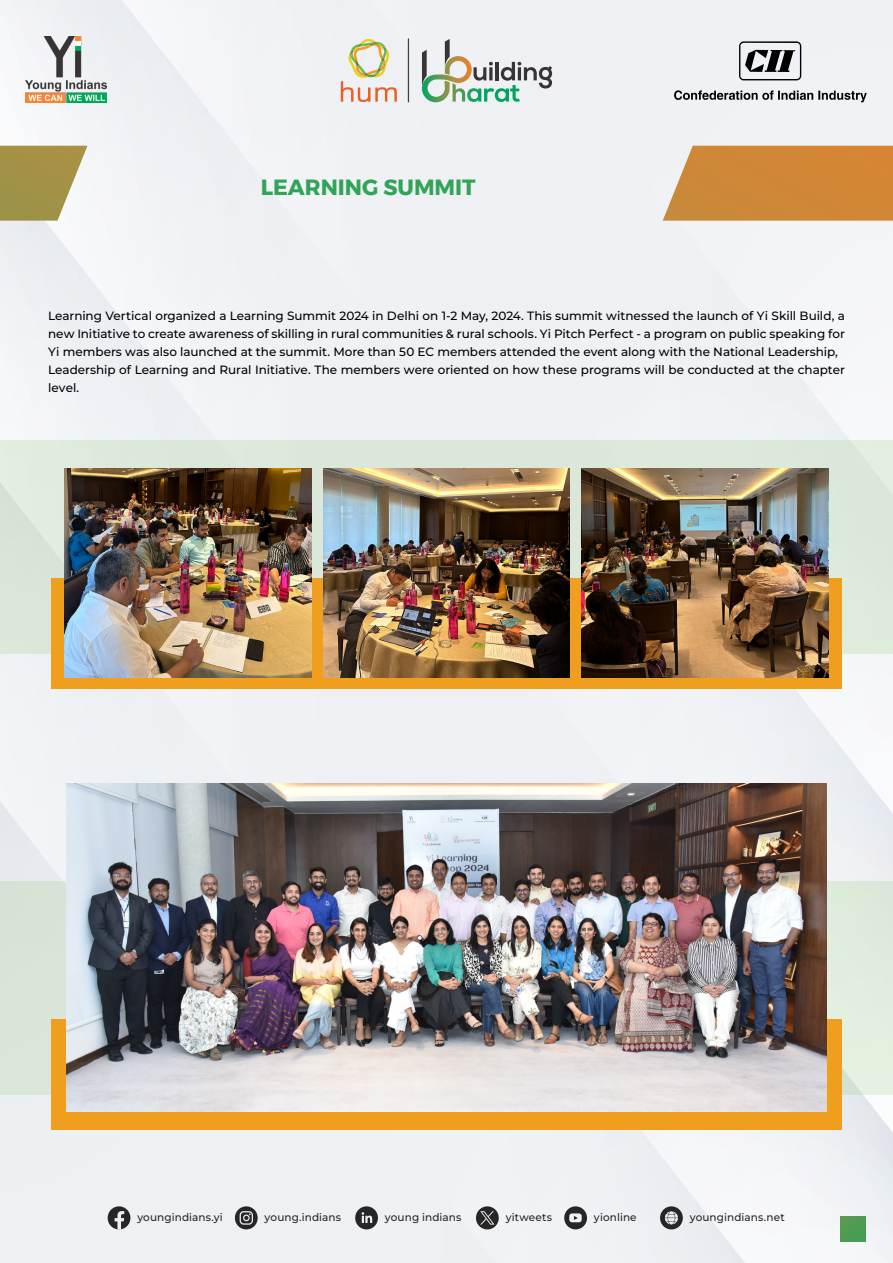
<style>
.page{position:relative;width:893px;height:1263px;background:#eef0f3}
.page>*{position:absolute;margin:0;border:0;box-sizing:border-box;transform-origin:0 0}
.t1{font:700 21.9px "Montserrat";color:#31a458}
.t2{font:100 12px/18px "Montserrat";color:#000}
.t3{font:500 10.65px "Montserrat";letter-spacing:.01em;color:#262626}
</style>
<div class="page">
<svg style="left:0;top:36px;width:107px;height:188px"></svg>
<svg style="left:579px;top:102px;width:314px;height:1161px"></svg>
<svg style="left:739px;top:41px;width:62px;height:39px"></svg>
<svg style="left:674px;top:90px;width:193px;height:12px"></svg>
<img style="left:25px;top:37px;width:81px;height:65px">
<svg style="left:340px;top:39px;width:212px;height:64px"></svg>
<hr style="left:408px;top:38px;width:1px;height:64px;background:#414141">
<svg style="left:355px;top:1129px;width:246px;height:134px"></svg>
<svg style="left:235px;top:1206px;width:23px;height:23px"></svg>
<svg style="left:108px;top:1206px;width:22px;height:23px"></svg>
<svg style="left:660px;top:1206px;width:23px;height:23px"></svg>
<svg style="left:663px;top:146px;width:230px;height:75px"></svg>
<svg style="left:0;top:146px;width:87px;height:75px"></svg>
<div style="left:840px;top:1216px;width:26px;height:26px;background:#4f9b54"></div>
<div style="left:0;top:441px;width:893px;height:213px;background:#dbe8d9"></div>
<div style="left:51px;top:578px;width:791px;height:111px;background:#ef9e1e"></div>
<div style="left:0;top:881px;width:893px;height:213px;background:#d9e6d8"></div>
<div style="left:51px;top:1019px;width:791px;height:110px;background:#ef9e1e"></div>
<img style="left:67px;top:784px;width:759px;height:327px">
<img style="left:64px;top:468px;width:247px;height:210px">
<img style="left:323px;top:468px;width:247px;height:210px">
<img style="left:582px;top:468px;width:247px;height:210px">
<h1 class="t1" style="left:261px;top:170px;width:216px">LEARNING SUMMIT</h1>
<p class="t2" style="left:48px;top:306px;width:798px">Learning Vertical organized a Learning Summit 2024 in Delhi on 1-2 May, 2024. This summit witnessed the launch of Yi Skill Build, a new Initiative to create awareness of skilling in rural communities &amp; rural schools. Yi Pitch Perfect - a program on public speaking for Yi members was also launched at the summit. More than 50 EC members attended the event along with the National Leadership, Leadership of Learning and Rural Initiative. The members were oriented on how these programs will be conducted at the chapter level.</p>
<p class="t3" style="left:137px;top:1210px;width:87px">youngindians.yi</p>
<p class="t3" style="left:265px;top:1210px;width:78px">young.indians</p>
<p class="t3" style="left:385px;top:1210px;width:78px">young indians</p>
<p class="t3" style="left:506px;top:1210px;width:48px">yitweets</p>
<p class="t3" style="left:594px;top:1210px;width:44px">yionline</p>
<p class="t3" style="left:690px;top:1210px;width:96px">youngindians.net</p>
</div>
